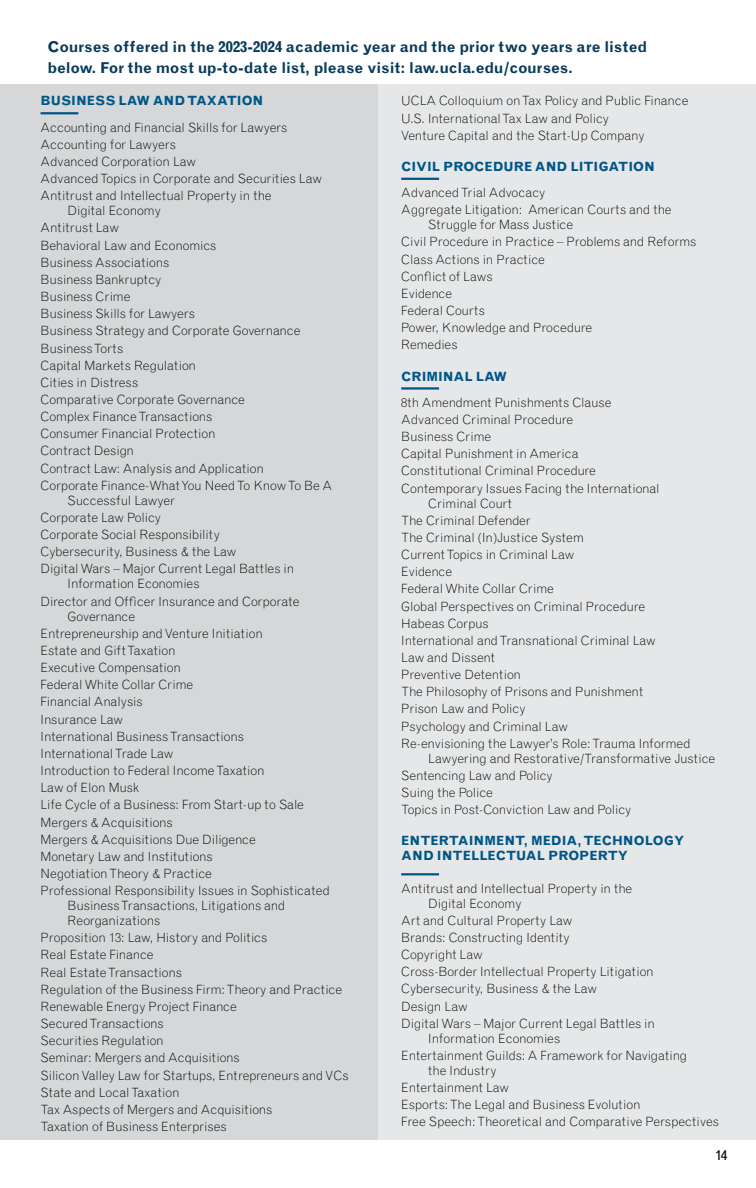
<style>
.page{position:relative;width:756px;height:1188px;background:#fff}
.page>*{position:absolute;margin:0;border:0;box-sizing:border-box;transform-origin:0 0}
.t1{font:700 15px/21px "Grotesque MT Std";letter-spacing:.005em;color:#093b5c}
.t2{font:14.25px "Grotesque MT Std";color:#000}
.t3{font:300 12.75px/17.1px "Grotesque MT Std";letter-spacing:-.005em;color:#000}
.t4{font:700 12.75px/15px "Grotesque MT Std";color:#005687}
</style>
<div class="page">
<div style="left:0;top:84px;width:378px;height:1056px;background:#d5d7d8"></div>
<div style="left:378px;top:84px;width:378px;height:1056px;background:#e6e7e8"></div>
<hr style="left:41px;top:112px;width:37px;height:2px;background:#005687">
<hr style="left:401px;top:178px;width:38px;height:2px;background:#005687">
<hr style="left:401px;top:387px;width:38px;height:3px;background:#005687">
<hr style="left:401px;top:873px;width:38px;height:2px;background:#005687">
<p class="t1" style="left:48px;top:36px;width:601px">Courses offered in the 2023-2024 academic year and the prior two years are listed below. For the most up-to-date list, please visit: law.ucla.edu/courses.</p>
<p class="t4" style="left:41px;top:94px;width:224px">BUSINESS LAW AND TAXATION</p>
<p class="t3" style="left:41px;top:119px;width:283px">Accounting and Financial Skills for Lawyers Accounting for Lawyers<br>Advanced Corporation Law<br>Advanced Topics in Corporate and Securities Law Antitrust and Intellectual Property in the</p>
<p class="t3" style="left:41px;top:202px;width:293px;text-indent:27px">Digital Economy<br>Antitrust Law<br>Behavioral Law and Economics<br>Business Associations<br>Business Bankruptcy<br>Business Crime<br>Business Skills for Lawyers<br>Business Strategy and Corporate Governance<br>Business Torts<br>Capital Markets Regulation<br>Cities in Distress<br>Comparative Corporate Governance<br>Complex Finance Transactions<br>Consumer Financial Protection<br>Contract Design<br>Contract Law: Analysis and Application<br>Corporate Finance-What You Need To Know To Be A</p>
<p class="t3" style="left:41px;top:492px;width:255px;text-indent:27px">Successful Lawyer<br>Corporate Law Policy<br>Corporate Social Responsibility<br>Cybersecurity, Business &amp; the Law<br>Digital Wars – Major Current Legal Battles in</p>
<p class="t3" style="left:41px;top:575px;width:261px;text-indent:27px">Information Economies<br>Director and Officer Insurance and Corporate</p>
<p class="t3" style="left:41px;top:608px;width:291px;text-indent:27px">Governance<br>Entrepreneurship and Venture Initiation<br>Estate and Gift Taxation<br>Executive Compensation<br>Federal White Collar Crime<br>Financial Analysis<br>Insurance Law<br>International Business Transactions<br>International Trade Law<br>Introduction to Federal Income Taxation<br>Law of Elon Musk<br>Life Cycle of a Business: From Start-up to Sale<br>Mergers &amp; Acquisitions<br>Mergers &amp; Acquisitions Due Diligence<br>Monetary Law and Institutions<br>Negotiation Theory &amp; Practice<br>Professional Responsibility Issues in Sophisticated</p>
<p class="t3" style="left:68px;top:898px;width:219px;line-height:15px">Business Transactions, Litigations and<br>Reorganizations</p>
<p class="t3" style="left:41px;top:929px;width:309px">Proposition 13: Law, History and Politics<br>Real Estate Finance<br>Real Estate Transactions<br>Regulation of the Business Firm: Theory and Practice Renewable Energy Project Finance<br>Secured Transactions<br>Securities Regulation<br>Seminar: Mergers and Acquisitions<br>Silicon Valley Law for Startups, Entrepreneurs and VCs State and Local Taxation<br>Tax Aspects of Mergers and Acquisitions<br>Taxation of Business Enterprises</p>
<p class="t3" style="left:401px;top:92px;width:289px">UCLA Colloquium on Tax Policy and Public Finance<br>U.S. International Tax Law and Policy<br>Venture Capital and the Start-Up Company</p>
<p class="t4" style="left:401px;top:159px;width:255px">CIVIL PROCEDURE AND LITIGATION</p>
<p class="t3" style="left:401px;top:184px;width:272px">Advanced Trial Advocacy<br>Aggregate Litigation: American Courts and the</p>
<p class="t3" style="left:401px;top:216px;width:297px;text-indent:27px">Struggle for Mass Justice<br>Civil Procedure in Practice – Problems and Reforms<br>Class Actions in Practice<br>Conflict of Laws<br>Evidence<br>Federal Courts<br>Power, Knowledge and Procedure<br>Remedies</p>
<p class="t4" style="left:401px;top:369px;width:108px">CRIMINAL LAW</p>
<p class="t3" style="left:401px;top:394px;width:260px">8th Amendment Punishments Clause<br>Advanced Criminal Procedure<br>Business Crime<br>Capital Punishment in America<br>Constitutional Criminal Procedure<br>Contemporary Issues Facing the International</p>
<p class="t3" style="left:401px;top:494px;width:291px;text-indent:27px">Criminal Court<br>The Criminal Defender<br>The Criminal (In)Justice System<br>Current Topics in Criminal Law<br>Evidence<br>Federal White Collar Crime<br>Global Perspectives on Criminal Procedure<br>Habeas Corpus<br>International and Transnational Criminal Law<br>Law and Dissent<br>Preventive Detention<br>The Philosophy of Prisons and Punishment<br>Prison Law and Policy<br>Psychology and Criminal Law<br>Re-envisioning the Lawyer’s Role: Trauma Informed</p>
<p class="t3" style="left:401px;top:750px;width:316px;text-indent:27px">Lawyering and Restorative/Transformative Justice Sentencing Law and Policy<br>Suing the Police<br>Topics in Post-Conviction Law and Policy</p>
<p class="t4" style="left:401px;top:834px;width:285px">ENTERTAINMENT, MEDIA, TECHNOLOGY<br>AND INTELLECTUAL PROPERTY</p>
<p class="t3" style="left:428px;top:881px;width:206px;line-height:15px;text-indent:-27px">Antitrust and Intellectual Property in the<br>Digital Economy</p>
<p class="t3" style="left:401px;top:912px;width:255px">Art and Cultural Property Law<br>Brands: Constructing Identity<br>Copyright Law<br>Cross-Border Intellectual Property Litigation<br>Cybersecurity, Business &amp; the Law<br>Design Law<br>Digital Wars – Major Current Legal Battles in</p>
<p class="t3" style="left:401px;top:1030px;width:287px;text-indent:27px">Information Economies<br>Entertainment Guilds: A Framework for Navigating</p>
<p class="t3" style="left:401px;top:1062px;width:319px;text-indent:27px">the Industry<br>Entertainment Law<br>Esports: The Legal and Business Evolution<br>Free Speech: Theoretical and Comparative Perspectives</p>
<p class="t2" style="left:715px;top:1147px;width:14px">14</p>
</div>
